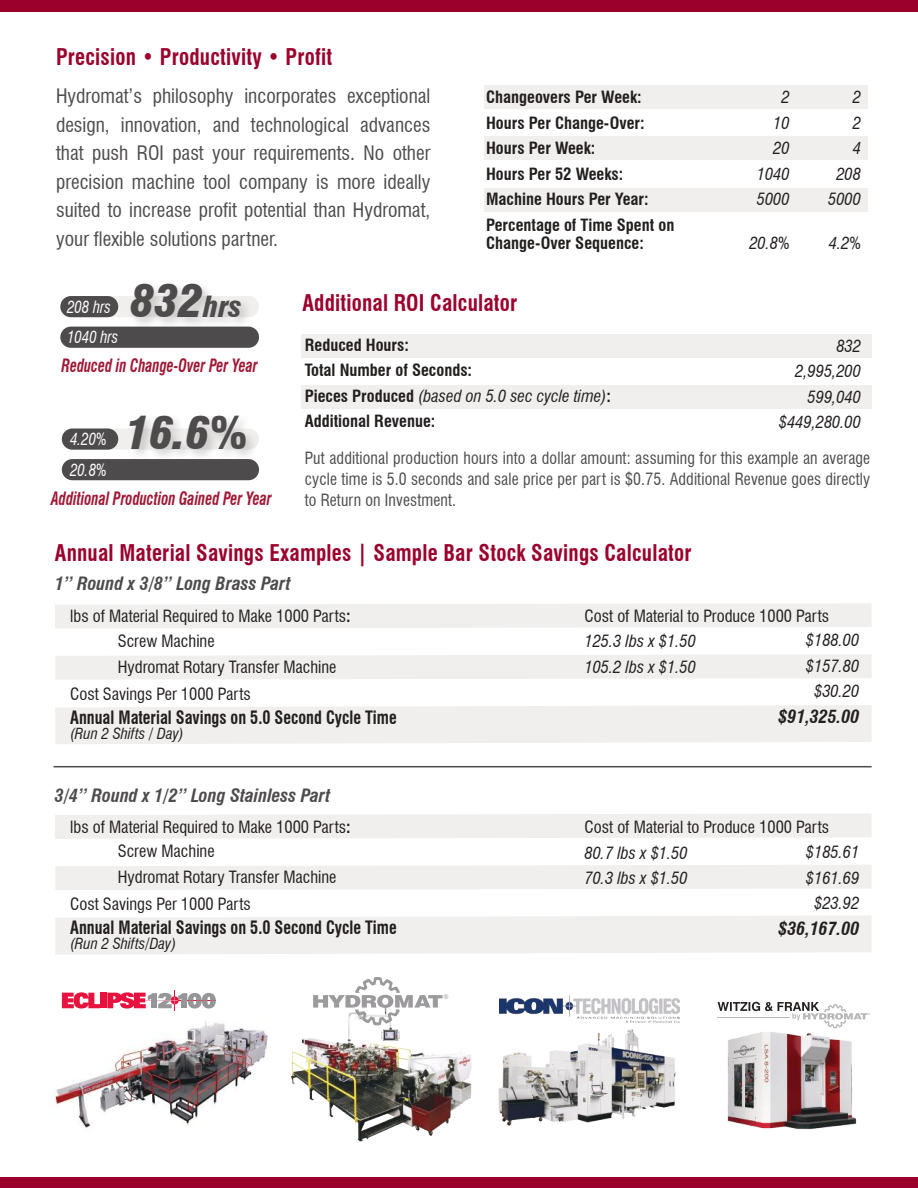
<style>
.page{position:relative;width:918px;height:1188px;background:#fff}
.page>*{position:absolute;margin:0;border:0;box-sizing:border-box;transform-origin:0 0}
.t1{font:italic 900 condensed 43.5px "Swiss 721 BT";color:#4e4b4c;scale:1.04 1}
.t2{font:700 condensed 22.5px "Swiss 721 BT";letter-spacing:.01em;color:#9b002d;scale:.94 1}
.t3{font:condensed 19.5px/28.5px "Swiss 721 BT";color:#4e4b4c;text-align:justify}
.t4{font:700 condensed 18px "Swiss 721 BT";color:#241f1f;scale:.9 1}
.t5{font:italic 700 condensed 18px "Swiss 721 BT";color:#a01734;scale:.8 1}
.t6{font:italic 700 condensed 18px "Swiss 721 BT";color:#4e4b4c}
.t7{font:italic 700 condensed 18px "Swiss 721 BT";color:#241f1f}
.t8{font:condensed 16.5px/25.5px "Swiss 721 BT";color:#241f1f}
.t9{font:700 condensed 16.5px/25.5px "Swiss 721 BT";color:#241f1f}
.t10{font:condensed 16.5px/21px "Swiss 721 BT";letter-spacing:.01em;color:#4e4b4c;text-align:justify;scale:.96 1}
.t11{font:italic condensed 16.5px/25.5px "Swiss 721 BT";color:#241f1f;text-align:right}
.t12{font:italic condensed 16.5px/30.8px "Swiss 721 BT";color:#fff;scale:.9 1}
.t13{font:italic condensed 15px "Swiss 721 BT";color:#241f1f}
.s1{font-size:28.5px}
.s2{font-weight:400;font-style:italic}
.s3{font-weight:700}
</style>
<div class="page">
<div style="left:55px;top:603px;width:817px;height:25px;background:#f0efee"></div>
<div style="left:55px;top:705px;width:817px;height:39px;background:#f0efee"></div>
<svg style="left:55px;top:654px;width:817px;height:26px;background:#f1f0ef"></svg>
<div style="left:0;top:0;width:918px;height:12px;background:#9b002d"></div>
<div style="left:0;top:1177px;width:918px;height:11px;background:#9b002d"></div>
<div style="left:301px;top:334px;width:570px;height:24px;background:#f0efee"></div>
<div style="left:301px;top:385px;width:570px;height:24px;background:#f0efee"></div>
<div style="left:484px;top:188px;width:384px;height:24px;background:#f0efee"></div>
<div style="left:484px;top:85px;width:384px;height:24px;background:#f0efee"></div>
<div style="left:484px;top:136px;width:384px;height:24px;background:#f0efee"></div>
<hr style="left:54px;top:766px;width:818px;height:1px;background:#4e4b4c">
<img style="left:53px;top:999px;width:215px;height:129px">
<svg style="left:62px;top:992px;width:38px;height:17px"></svg>
<div style="left:101px;top:993px;width:6px;height:15px;background:#e7123d"></div>
<svg style="left:107px;top:990px;width:109px;height:21px"></svg>
<img style="left:291px;top:1025px;width:181px;height:117px">
<svg style="left:313px;top:977px;width:135px;height:48px"></svg>
<img style="left:498px;top:1029px;width:179px;height:97px">
<img style="left:499px;top:995px;width:181px;height:27px">
<svg style="left:718px;top:1002px;width:153px;height:26px"></svg>
<img style="left:727px;top:1032px;width:130px;height:98px">
<div style="left:55px;top:916px;width:817px;height:39px;background:#f0efee"></div>
<div style="left:55px;top:814px;width:817px;height:25px;background:#f0efee"></div>
<div style="left:55px;top:865px;width:817px;height:25px;background:#f0efee"></div>
<div style="left:62px;top:296px;width:197px;height:21px;background:#f0efee;border-radius:11px"></div>
<div style="left:62px;top:429px;width:197px;height:21px;background:#f0efee;border-radius:11px"></div>
<div style="left:60px;top:296px;width:58px;height:21px;background:#4e4b4c;border-radius:11px"></div>
<div style="left:60px;top:327px;width:199px;height:21px;background:#4e4b4c;border-radius:11px"></div>
<div style="left:128px;top:281px;width:125px;height:49px;background:#241f1f;opacity:.21"></div>
<div style="left:62px;top:429px;width:56px;height:21px;background:#4e4b4c;border-radius:11px"></div>
<div style="left:62px;top:459px;width:197px;height:21px;background:#4e4b4c;border-radius:11px"></div>
<div style="left:126px;top:413px;width:132px;height:49px;background:#241f1f;opacity:.21"></div>
<h2 class="t2" style="left:56px;top:43px;width:295px">Precision • Productivity • Profit</h2>
<p class="t3" style="left:56px;top:82px;width:376px">Hydromat’s philosophy incorporates exceptional design, innovation, and technological advances that push ROI past your requirements. No other precision machine tool company is more ideally suited to increase profit potential than Hydromat, your flexible solutions partner.</p>
<p class="t9" style="left:486px;top:84px;width:164px">Changeovers Per Week:<br>Hours Per Change-Over:<br>Hours Per Week:<br>Hours Per 52 Weeks:<br>Machine Hours Per Year:</p>
<p class="t11" style="left:757px;top:84px;width:34px">2<br>10<br>20<br>1040<br>5000</p>
<p class="t11" style="left:749px;top:230px;width:42px">20.8%</p>
<p class="t9" style="left:486px;top:216px;width:190px;line-height:18px">Percentage of Time Spent on<br>Change-Over Sequence:</p>
<p class="t12" style="left:67px;top:292px;width:50px">208 hrs</p>
<h1 class="t1" style="left:130px;top:275px;width:109px">832<span class="s1">hrs</span></h1>
<h2 class="t2" style="left:302px;top:289px;width:230px">Additional ROI Calculator</h2>
<p class="t11" style="left:828px;top:84px;width:34px">2<br>2<br>4<br>208<br>5000</p>
<p class="t11" style="left:829px;top:230px;width:34px">4.2%</p>
<p class="t12" style="left:67px;top:322px;width:59px">1040 hrs</p>
<p class="t5" style="left:62px;top:355px;width:247px">Reduced in Change-Over Per Year</p>
<p class="t12" style="left:70px;top:424px;width:42px">4.20%<br>20.8%</p>
<h1 class="t1" style="left:125px;top:407px;width:119px">16.6%</h1>
<p class="t5" style="left:51px;top:488px;width:277px">Additional Production Gained Per Year</p>
<p class="t9" style="left:305px;top:332px;width:308px">Reduced Hours:<br>Total Number of Seconds:<br>Pieces Produced <span class="s2">(based on 5.0 sec cycle time)</span>:<br>Additional Revenue:</p>
<p class="t11" style="left:779px;top:333px;width:84px">832<br>2,995,200<br>599,040 $449,280.00</p>
<p class="t10" style="left:305px;top:447px;width:591px">Put additional production hours into a dollar amount: assuming for this example an average cycle time is 5.0 seconds and sale price per part is $0.75. Additional Revenue goes directly to Return on Investment.</p>
<h2 class="t2" style="left:55px;top:540px;width:679px">Annual Material Savings Examples | Sample Bar Stock Savings Calculator</h2>
<p class="t6" style="left:55px;top:573px;width:237px">1” Round x 3/8” Long Brass Part</p>
<p class="t8" style="left:70px;top:603px;width:282px">lbs of Material Required to Make 1000 Parts<span class="s3">:</span></p>
<p class="t8" style="left:118px;top:628px;width:220px">Screw Machine<br>Hydromat Rotary Transfer Machine</p>
<p class="t4" style="left:70px;top:706px;width:364px">Annual Material Savings on 5.0 Second Cycle Time</p>
<p class="t13" style="left:70px;top:724px;width:115px">(Run 2 Shifts / Day)</p>
<p class="t8" style="left:70px;top:681px;width:182px">Cost Savings Per 1000 Parts</p>
<p class="t6" style="left:55px;top:784px;width:277px">3/4” Round x 1/2” Long Stainless Part</p>
<p class="t8" style="left:70px;top:814px;width:282px">lbs of Material Required to Make 1000 Parts<span class="s3">:</span></p>
<p class="t8" style="left:118px;top:839px;width:220px">Screw Machine<br>Hydromat Rotary Transfer Machine</p>
<p class="t4" style="left:70px;top:917px;width:364px">Annual Material Savings on 5.0 Second Cycle Time</p>
<p class="t13" style="left:70px;top:935px;width:107px">(Run 2 Shifts/Day)</p>
<p class="t8" style="left:70px;top:891px;width:182px">Cost Savings Per 1000 Parts</p>
<p class="t8" style="left:585px;top:603px;width:246px">Cost of Material to Produce 1000 Parts</p>
<p class="t11" style="left:585px;top:628px;width:113px;text-align:left">125.3 lbs x $1.50<br>105.2 lbs x $1.50</p>
<p class="t11" style="left:806px;top:627px;width:55px;text-align:center">$188.00 $157.80 $30.20</p>
<p class="t7" style="left:778px;top:705px;width:82px">$91,325.00</p>
<p class="t8" style="left:585px;top:814px;width:246px">Cost of Material to Produce 1000 Parts</p>
<p class="t11" style="left:585px;top:840px;width:105px;text-align:left">80.7 lbs x $1.50<br>70.3 lbs x $1.50</p>
<p class="t11" style="left:806px;top:840px;width:55px;text-align:center">$185.61 $161.69 $23.92</p>
<p class="t7" style="left:778px;top:918px;width:82px">$36,167.00</p>
</div>
